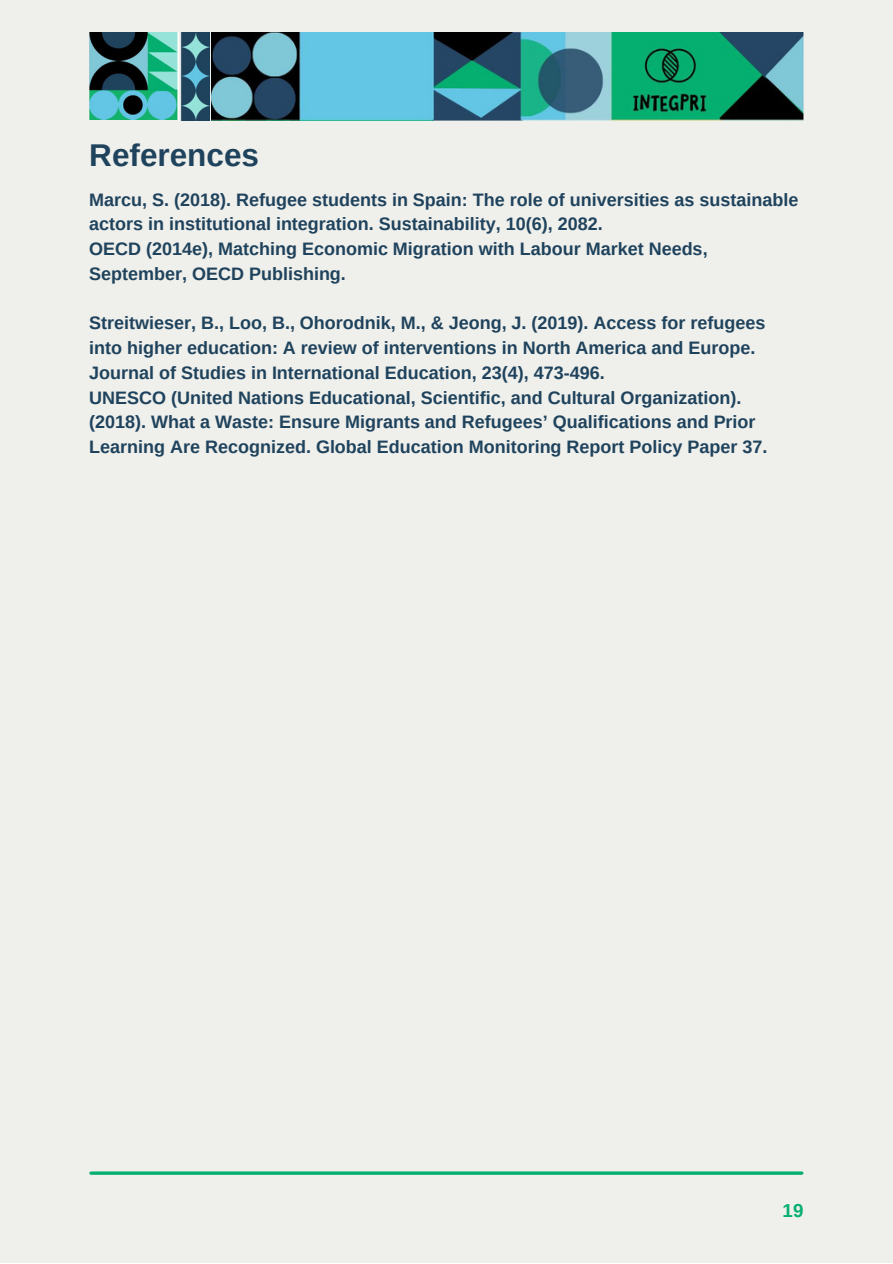
<style>
.page{position:relative;width:893px;height:1264px;background:#fff}
.page>*{position:absolute;margin:0;border:0;box-sizing:border-box;transform-origin:0 0}
.t1{font:700 31.5px "Arimo";color:#1f435d}
.t2{font:700 18.75px "Arimo";color:#04af6f}
.t3{font:700 18px/24.8px "Arimo";color:#1f435d}
</style>
<div class="page">
<div style="left:0;top:0;width:892px;height:1262px;background:#efefeb"></div>
<hr style="left:91px;top:1171px;width:710px;height:3px;background:#04af6f">
<img style="left:212px;top:32px;width:591px;height:89px">
<img style="left:89px;top:32px;width:89px;height:88px">
<img style="left:180px;top:33px;width:30px;height:87px">
<p class="t1" style="left:89px;top:137px;width:171px">References</p>
<p class="t3" style="left:89px;top:187px;width:710px">Marcu, S. (2018). Refugee students in Spain: The role of universities as sustainable actors in institutional integration. Sustainability, 10(6), 2082.</p>
<p class="t3" style="left:89px;top:236px;width:619px">OECD (2014e), Matching Economic Migration with Labour Market Needs,<br>September, OECD Publishing.</p>
<p class="t3" style="left:89px;top:311px;width:677px">Streitwieser, B., Loo, B., Ohorodnik, M., &amp; Jeong, J. (2019). Access for refugees into higher education: A review of interventions in North America and Europe.<br>Journal of Studies in International Education, 23(4), 473-496.</p>
<p class="t3" style="left:89px;top:385px;width:679px">UNESCO (United Nations Educational, Scientific, and Cultural Organization). (2018). What a Waste: Ensure Migrants and Refugees’ Qualifications and Prior<br>Learning Are Recognized. Global Education Monitoring Report Policy Paper 37.</p>
<p class="t2" style="left:782px;top:1200px;width:22px">19</p>
</div>
